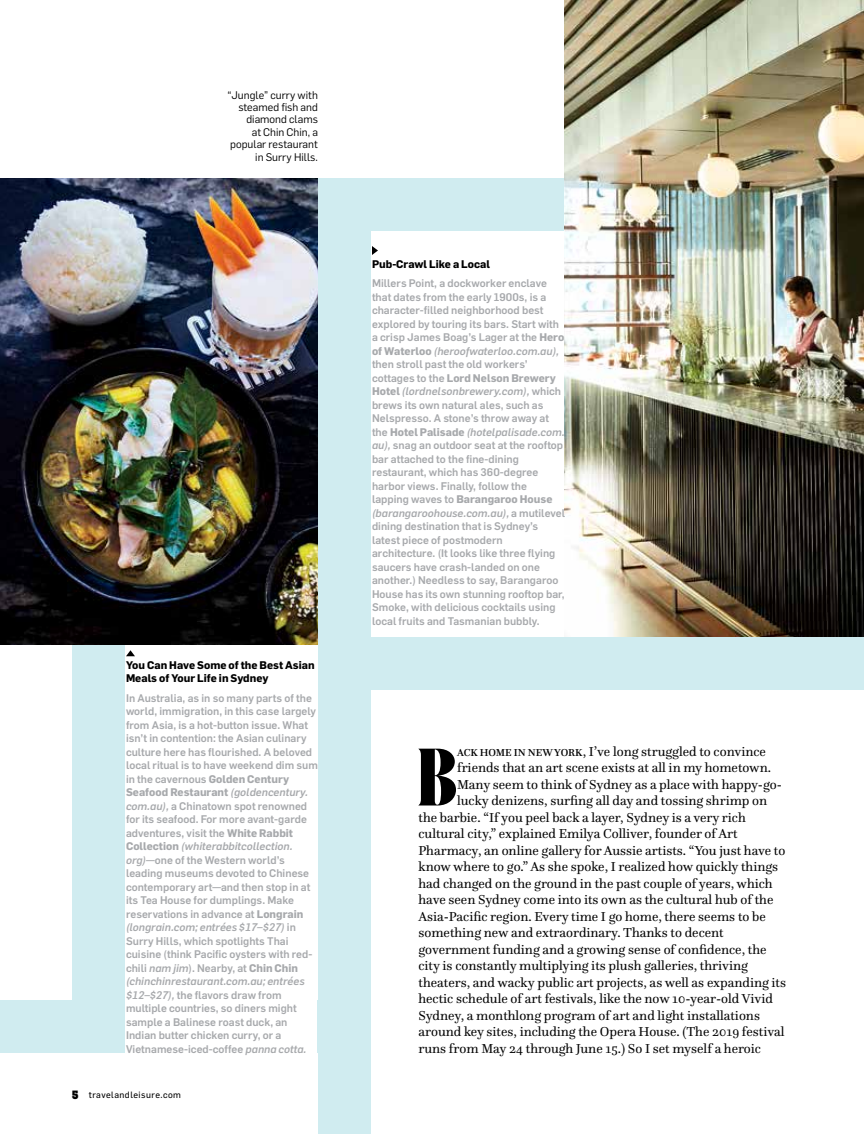
<style>
.page{position:relative;width:864px;height:1134px;background:#fff}
.page>*{position:absolute;margin:0;border:0;box-sizing:border-box;transform-origin:0 0}
.t1{font:700 81.15px "Monday Condensed";color:#000}
.t2{font:13.5px "Questa";color:#000}
.t3{font:500 10.8px/13.5px "Flama";letter-spacing:.005em;color:#a7a9ac}
.t4{font:10.8px/12.5px "Flama";color:#000;text-align:right}
.t5{font:700 10.8px/13.5px "Flama";color:#000}
.t6{font:9px "Flama Basic";letter-spacing:.05em;color:#000}
.s1{font-weight:700}
.s2{font-style:italic}
.s3{font-family:"New Grotesk Square SIX";font-size:12px}
.s4{font-weight:500;font-size:10.5px}
</style>
<div class="page">
<div style="left:318px;top:178px;width:299px;height:53px;background:#d0ecf0"></div>
<img style="left:564px;top:0;width:300px;height:637px">
<div style="left:0;top:1000px;width:125px;height:53px;background:#d0ecf0"></div>
<div style="left:72px;top:360px;width:53px;height:693px;background:#d0ecf0"></div>
<div style="left:318px;top:637px;width:546px;height:53px;background:#d0ecf0"></div>
<div style="left:318px;top:183px;width:53px;height:951px;background:#d0ecf0"></div>
<img style="left:0;top:178px;width:318px;height:467px">
<svg style="left:372px;top:246px;width:6px;height:9px"></svg>
<svg style="left:126px;top:650px;width:9px;height:6px"></svg>
<p class="t4" style="left:227px;top:88px;width:92px">“Jungle” curry with steamed fish and diamond clams<br>at Chin Chin, a popular restaurant in Surry Hills.</p>
<p class="t5" style="left:126px;top:658px;width:190px">You Can Have Some of the Best Asian<br>Meals of Your Life in Sydney</p>
<p class="t3" style="left:126px;top:691px;width:193px">In Australia, as in so many parts of the world, immigration, in this case largely from Asia, is a hot-button issue. What isn’t in contention: the Asian culinary culture here has flourished. A beloved local ritual is to have weekend dim sum in the cavernous <span class="s1">Golden Century Seafood Restaurant</span> <span class="s2">(goldencentury. com.au),</span> a Chinatown spot renowned for its seafood. For more avant-garde adventures, visit the <span class="s1">White Rabbit Collection</span> <span class="s2">(whiterabbitcollection. org)</span>—one of the Western world’s leading museums devoted to Chinese contemporary art—and then stop in at its Tea House for dumplings. Make reservations in advance at <span class="s1">Longrain </span><span class="s2">(longrain.com; entrées $17–$27)</span> in Surry Hills, which spotlights Thai cuisine (think Pacific oysters with red&shy;chili <span class="s2">nam jim</span>). Nearby, at <span class="s1">Chin Chin </span><span class="s2">(chinchinrestaurant.com.au; entrées $12–$27),</span> the flavors draw from multiple countries, so diners might sample a Balinese roast duck, an Indian butter chicken curry, or a Vietnamese-iced-coffee <span class="s2">panna cotta.</span></p>
<p class="t6" style="left:72px;top:1088px;width:111px"><span class="s3">5</span> travelandleisure.com</p>
<p class="t5" style="left:372px;top:256px;width:120px">Pub-Crawl Like a Local</p>
<p class="t3" style="left:372px;top:276px;width:195px">Millers Point, a dockworker enclave that dates from the early 1900s, is a character-filled neighborhood best explored by touring its bars. Start with a crisp James Boag’s Lager at the <span class="s1">Hero of Waterloo</span> <span class="s2">(heroofwaterloo.com.au), </span>then stroll past the old workers’ cottages to the <span class="s1">Lord Nelson Brewery Hotel</span> <span class="s2">(lordnelsonbrewery.com),</span> which brews its own natural ales, such as Nelspresso. A stone’s throw away at the <span class="s1">Hotel Palisade</span> <span class="s2">(hotelpalisade.com. au),</span> snag an outdoor seat at the rooftop bar attached to the fine-dining restaurant, which has 360-degree harbor views. Finally, follow the lapping waves to <span class="s1">Barangaroo House </span><span class="s2">(barangaroohouse.com.au),</span> a mutilevel dining destination that is Sydney’s latest piece of postmodern architecture. (It looks like three flying saucers have crash-landed on one another.) Needless to say, Barangaroo House has its own stunning rooftop bar, Smoke, with delicious cocktails using local fruits and Tasmanian bubbly.</p>
<h1 class="t1" style="left:417px;top:727px;width:42px">B</h1>
<p class="t2" style="left:457px;top:743px;width:310px"><span class="s4">ACK HOME IN NEW YORK</span>, I’ve long struggled to convince</p>
<p class="t2" style="left:457px;top:760px;width:316px">friends that an art scene exists at all in my hometown.</p>
<p class="t2" style="left:457px;top:776px;width:326px">Many seem to think of Sydney as a place with happy-go-</p>
<p class="t2" style="left:457px;top:793px;width:312px">lucky denizens, surfing all day and tossing shrimp on</p>
<p class="t2" style="left:418px;top:809px;width:329px">the barbie. “If you peel back a layer, Sydney is a very rich</p>
<p class="t2" style="left:418px;top:826px;width:321px">cultural city,” explained Emilya Colliver, founder of Art</p>
<p class="t2" style="left:418px;top:842px;width:368px">Pharmacy, an online gallery for Aussie artists. “You just have to</p>
<p class="t2" style="left:418px;top:859px;width:361px">know where to go.” As she spoke, I realized how quickly things</p>
<p class="t2" style="left:418px;top:875px;width:356px">had changed on the ground in the past couple of years, which</p>
<p class="t2" style="left:418px;top:892px;width:356px">have seen Sydney come into its own as the cultural hub of the</p>
<p class="t2" style="left:418px;top:908px;width:349px">Asia-Pacific region. Every time I go home, there seems to be</p>
<p class="t2" style="left:418px;top:925px;width:307px">something new and extraordinary. Thanks to decent</p>
<p class="t2" style="left:418px;top:941px;width:350px">government funding and a growing sense of confidence, the</p>
<p class="t2" style="left:418px;top:958px;width:331px">city is constantly multiplying its plush galleries, thriving</p>
<p class="t2" style="left:418px;top:974px;width:369px">theaters, and wacky public art projects, as well as expanding its</p>
<p class="t2" style="left:418px;top:991px;width:356px">hectic schedule of art festivals, like the now 10-year-old Vivid</p>
<p class="t2" style="left:418px;top:1007px;width:343px">Sydney, a monthlong program of art and light installations</p>
<p class="t2" style="left:418px;top:1024px;width:368px">around key sites, including the Opera House. (The 2019 festival</p>
<p class="t2" style="left:418px;top:1040px;width:344px">runs from May 24 through June 15.) So I set myself a heroic</p>
</div>
